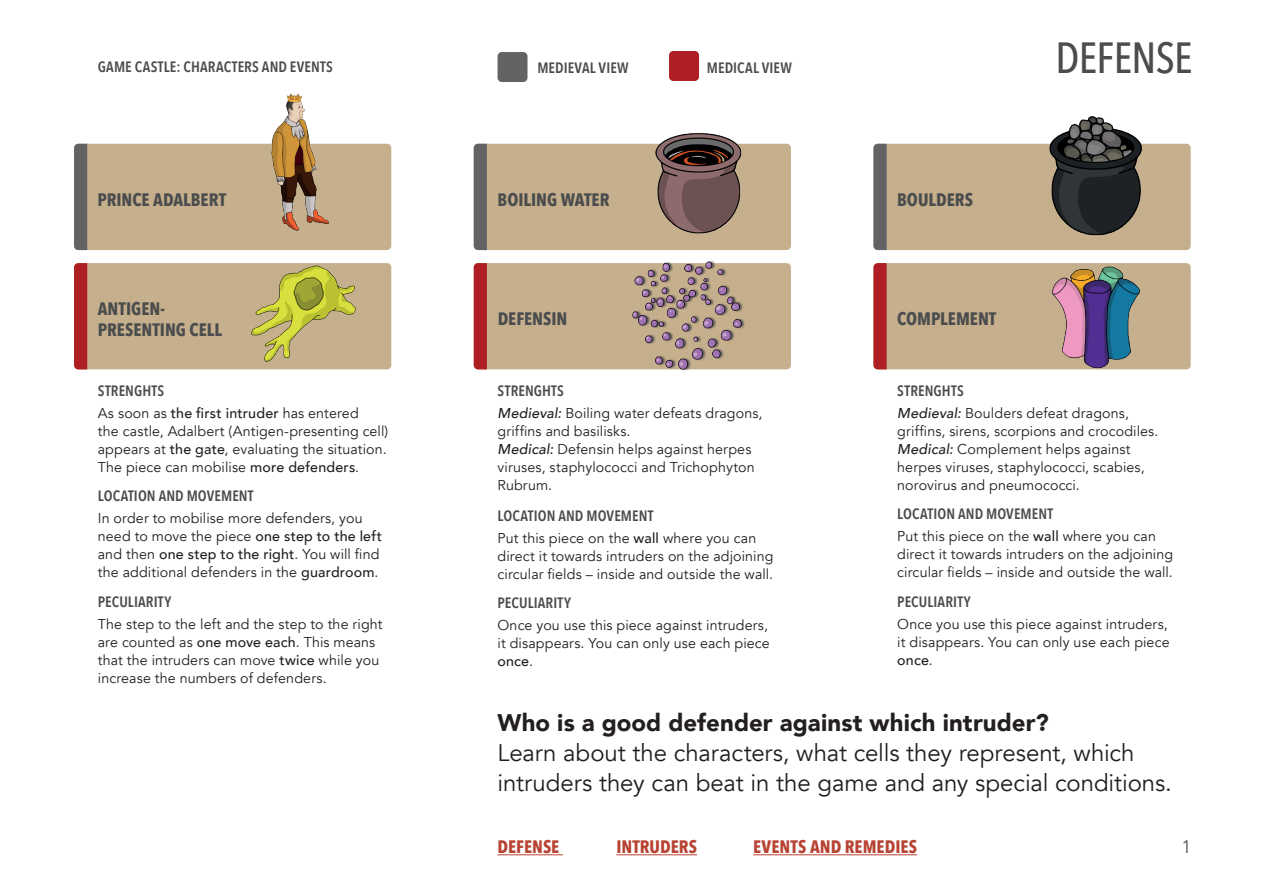
<style>
.page{position:relative;width:1263px;height:893px;background:#fff}
.page>*{position:absolute;margin:0;border:0;box-sizing:border-box;transform-origin:0 0}
.t1{font:500 43.5px "Avenir Next Condensed";letter-spacing:-.015em;color:#4b4c4d}
.t2{font:24px/30px "Avenir";letter-spacing:-.005em;color:#231f20}
.t3{font:900 24px "Avenir";letter-spacing:.005em;color:#231f20}
.t4{font:700 18px/21px "Avenir Next Condensed";color:#4b4c4d}
.t5{font:700 18px "Avenir Next Condensed";letter-spacing:.005em;color:#b84333}
.t6{font:18px "Avenir Next Condensed";color:#4b4c4d}
.t7{font:600 15px "Avenir Next Condensed";letter-spacing:.01em;color:#4b4c4d}
.t8{font:14.25px/18px "Avenir";letter-spacing:.01em;color:#231f20}
.s1{font-weight:500}
.s2{font-weight:500;font-style:italic}
</style>
<div class="page">
<div style="left:497px;top:52px;width:30px;height:30px;background:#636366;border-radius:4px"></div>
<div style="left:669px;top:51px;width:30px;height:30px;background:#af1e22;border-radius:4px"></div>
<div style="left:74px;top:263px;width:317px;height:106px;background:#c5af8c;border-radius:4px"></div>
<div style="left:474px;top:263px;width:317px;height:106px;background:#c5af8c;border-radius:4px"></div>
<div style="left:873px;top:263px;width:318px;height:106px;background:#c5af8c;border-radius:4px"></div>
<div style="left:74px;top:144px;width:317px;height:106px;background:#c5af8c;border-radius:4px"></div>
<div style="left:474px;top:144px;width:317px;height:106px;background:#c5af8c;border-radius:4px"></div>
<div style="left:873px;top:144px;width:318px;height:106px;background:#c5af8c;border-radius:4px"></div>
<svg style="left:74px;top:263px;width:13px;height:106px"></svg>
<svg style="left:474px;top:263px;width:13px;height:106px"></svg>
<svg style="left:873px;top:263px;width:14px;height:106px"></svg>
<svg style="left:74px;top:144px;width:13px;height:106px"></svg>
<svg style="left:474px;top:144px;width:13px;height:106px"></svg>
<svg style="left:873px;top:144px;width:14px;height:106px"></svg>
<img style="left:257px;top:93px;width:79px;height:138px">
<img style="left:238px;top:263px;width:130px;height:107px">
<img style="left:618px;top:260px;width:142px;height:111px">
<img style="left:635px;top:133px;width:126px;height:101px">
<img style="left:1029px;top:116px;width:136px;height:120px">
<img style="left:1044px;top:263px;width:109px;height:107px">
<hr style="left:497px;top:854px;width:66px;height:1px;background:#b84333">
<hr style="left:616px;top:854px;width:81px;height:1px;background:#b84333">
<hr style="left:753px;top:854px;width:164px;height:1px;background:#b84333">
<p class="t7" style="left:98px;top:54px;width:237px">GAME CASTLE: CHARACTERS AND EVENTS</p>
<p class="t7" style="left:537px;top:54px;width:93px">MEDIEVAL VIEW</p>
<p class="t7" style="left:707px;top:54px;width:87px">MEDICAL VIEW</p>
<p class="t4" style="left:97px;top:189px;width:130px">PRINCE ADALBERT</p>
<p class="t4" style="left:498px;top:189px;width:113px">BOILING WATER</p>
<p class="t4" style="left:897px;top:189px;width:77px">BOULDERS</p>
<p class="t4" style="left:98px;top:298px;width:126px">ANTIGEN-<br>PRESENTING CELL</p>
<p class="t4" style="left:498px;top:308px;width:71px">DEFENSIN</p>
<p class="t4" style="left:897px;top:308px;width:101px">COMPLEMENT</p>
<h1 class="t1" style="left:1055px;top:32px;width:139px">DEFENSE</h1>
<p class="t7" style="left:98px;top:377px;width:68px">STRENGHTS</p>
<p class="t8" style="left:98px;top:404px;width:292px">As soon as <span class="s1">the first intruder</span> has entered<br>the castle, Adalbert (Antigen-presenting cell) appears at <span class="s1">the gate</span>, evaluating the situation.<br>The piece can mobilise <span class="s1">more defenders</span>.</p>
<p class="t7" style="left:98px;top:483px;width:157px">LOCATION AND MOVEMENT</p>
<p class="t8" style="left:98px;top:510px;width:286px">In order to mobilise more defenders, you need to move the piece <span class="s1">one step to the left </span>and then <span class="s1">one step to the right</span>. You will find the additional defenders in the <span class="s1">guardroom</span>.</p>
<p class="t7" style="left:98px;top:588px;width:75px">PECULIARITY</p>
<p class="t8" style="left:98px;top:615px;width:286px">The step to the left and the step to the right are counted as <span class="s1">one move each</span>. This means that the intruders can move <span class="s1">twice</span> while you increase the numbers of defenders.</p>
<p class="t7" style="left:497px;top:377px;width:68px">STRENGHTS</p>
<p class="t8" style="left:497px;top:404px;width:266px"><span class="s2">Medieval:</span> Boiling water defeats dragons, griffins and basilisks.<br><span class="s2">Medical:</span> Defensin helps against herpes viruses, staphylococci and Trichophyton<br>Rubrum.</p>
<p class="t7" style="left:497px;top:502px;width:157px">LOCATION AND MOVEMENT</p>
<p class="t8" style="left:497px;top:529px;width:277px">Put this piece on the <span class="s1">wall</span> where you can direct it towards intruders on the adjoining circular fields – inside and outside the wall.</p>
<p class="t7" style="left:497px;top:590px;width:75px">PECULIARITY</p>
<p class="t8" style="left:497px;top:617px;width:274px">Once you use this piece against intruders, it disappears. You can only use each piece <span class="s1">once</span>.</p>
<p class="t7" style="left:897px;top:377px;width:68px">STRENGHTS</p>
<p class="t8" style="left:897px;top:404px;width:263px"><span class="s2">Medieval:</span> Boulders defeat dragons, griffins, sirens, scorpions and crocodiles.<br><span class="s2">Medical:</span> Complement helps against herpes viruses, staphylococci, scabies, norovirus and pneumococci.</p>
<p class="t7" style="left:897px;top:501px;width:157px">LOCATION AND MOVEMENT</p>
<p class="t8" style="left:897px;top:528px;width:277px">Put this piece on the <span class="s1">wall</span> where you can direct it towards intruders on the adjoining circular fields – inside and outside the wall.</p>
<p class="t7" style="left:897px;top:588px;width:75px">PECULIARITY</p>
<p class="t8" style="left:897px;top:615px;width:274px">Once you use this piece against intruders, it disappears. You can only use each piece <span class="s1">once</span>.</p>
<h2 class="t3" style="left:497px;top:702px;width:553px">Who is a good defender against which intruder?</h2>
<h2 class="t2" style="left:497px;top:738px;width:676px">Learn about the characters, what cells they represent, which intruders they can beat in the game and any special conditions.</h2>
<p class="t5" style="left:497px;top:836px;width:63px">DEFENSE</p>
<p class="t5" style="left:616px;top:836px;width:82px">INTRUDERS</p>
<p class="t5" style="left:753px;top:836px;width:165px">EVENTS AND REMEDIES</p>
<p class="t6" style="left:1182px;top:831px;width:10px">1</p>
</div>
